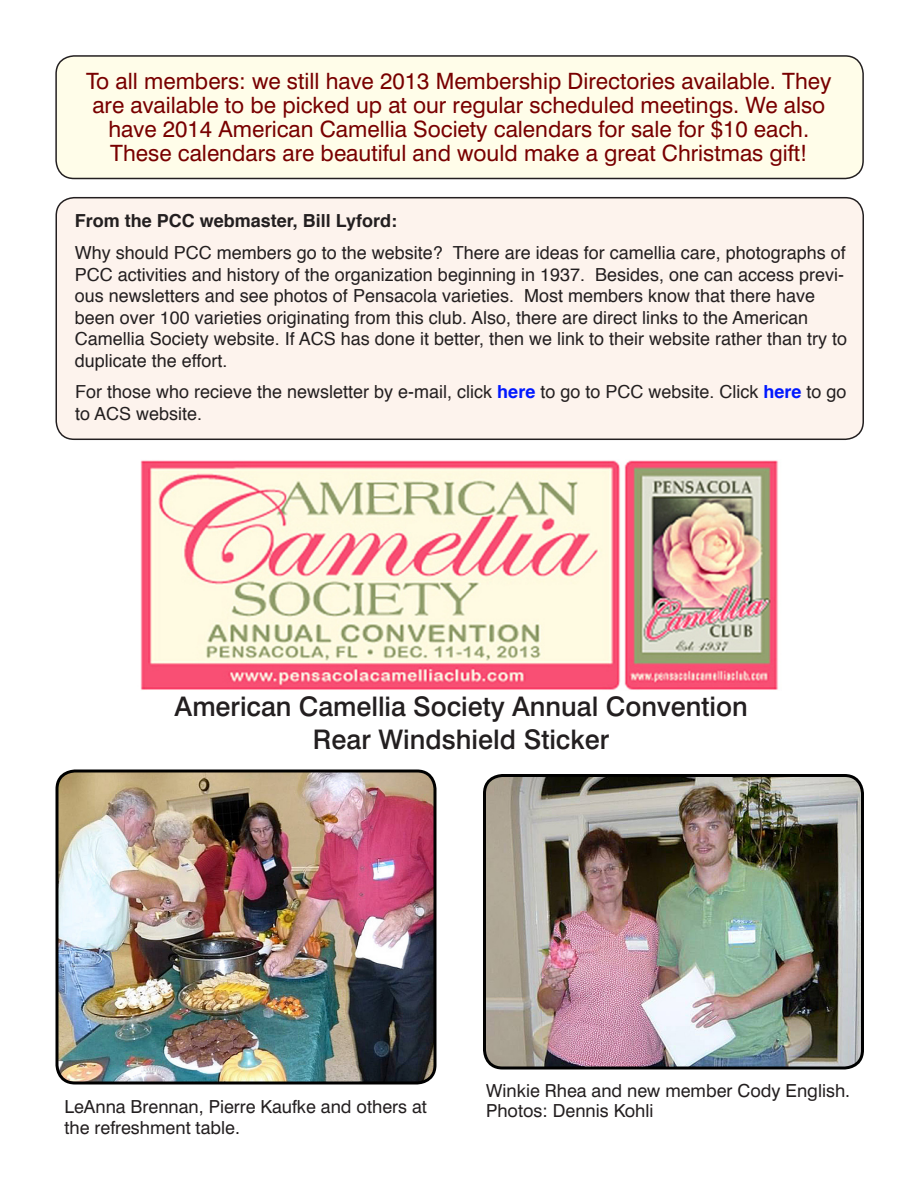
<style>
.page{position:relative;width:918px;height:1188px;background:#fff}
.page>*{position:absolute;margin:0;border:0;box-sizing:border-box;transform-origin:0 0}
.t1{font:500 27px/32.4px "Swiss 721 BT";color:#231f20;text-align:center}
.t2{font:22.5px/24px "Swiss 721 BT";color:#780000;text-align:center}
.t3{font:18px/21.6px "Helvetica";color:#231f20}
.t4{font:18px "Swiss 721 BT";color:#231f20}
.t5{font:700 18px "Helvetica";color:#231f20}
.s1{font-weight:700;color:#0018ff}
</style>
<div class="page">
<img style="left:57px;top:771px;width:378px;height:312px">
<div style="left:56px;top:770px;width:380px;height:314px;border:3px solid #000;border-radius:18px"></div>
<img style="left:484px;top:776px;width:376px;height:290px">
<div style="left:483px;top:774px;width:381px;height:296px;border:3px solid #000;border-radius:18px"></div>
<img style="left:140px;top:460px;width:639px;height:230px">
<div style="left:56px;top:56px;width:807px;height:122px;background:#fffde9;border-radius:18px"></div>
<div style="left:55px;top:55px;width:809px;height:124px;border:2px solid #231f20;border-radius:18px"></div>
<div style="left:56px;top:198px;width:807px;height:241px;background:#fdf3ed;border-radius:18px"></div>
<div style="left:56px;top:197px;width:808px;height:243px;border:2px solid #231f20;border-radius:18px"></div>
<p class="t2" style="left:86px;top:68px;width:747px">To all members: we still have 2013 Membership Directories available. They are available to be picked up at our regular scheduled meetings. We also have 2014 American Camellia Society calendars for sale for $10 each.<br>These calendars are beautiful and would make a great Christmas gift!</p>
<p class="t5" style="left:75px;top:206px;width:324px">From the PCC webmaster, Bill Lyford:</p>
<p class="t3" style="left:75px;top:242px;width:774px">Why should PCC members go to the website? There are ideas for camellia care, photographs of PCC activities and history of the organization beginning in 1937. Besides, one can access previ&shy;ous newsletters and see photos of Pensacola varieties. Most members know that there have been over 100 varieties originating from this club. Also, there are direct links to the American Camellia Society website. If ACS has done it better, then we link to their website rather than try to duplicate the effort.</p>
<p class="t3" style="left:75px;top:381px;width:773px">For those who recieve the newsletter by e-mail, click <span class="s1">here</span> to go to PCC website. Click <span class="s1">here</span> to go to ACS website.</p>
<h1 class="t1" style="left:175px;top:690px;width:575px">American Camellia Society Annual Convention<br>Rear Windshield Sticker</h1>
<p class="t4" style="left:486px;top:1079px;width:366px">Winkie Rhea and new member Cody English.</p>
<p class="t4" style="left:64px;top:1096px;width:364px">LeAnna Brennan, Pierre Kaufke and others at</p>
<p class="t4" style="left:486px;top:1100px;width:169px">Photos: Dennis Kohli</p>
<p class="t4" style="left:64px;top:1116px;width:177px">the refreshment table.</p>
</div>
